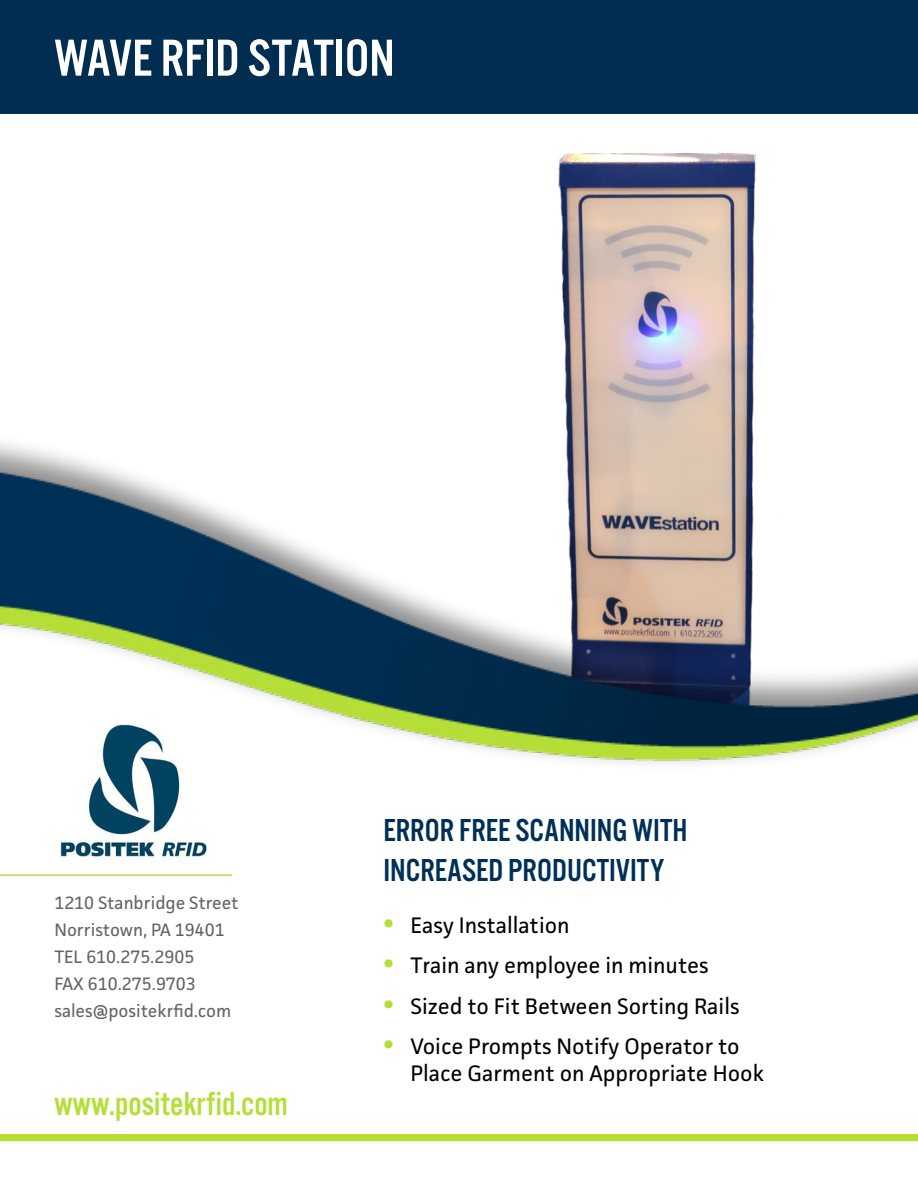
<style>
.page{position:relative;width:918px;height:1188px;background:#fff}
.page>*{position:absolute;margin:0;border:0;box-sizing:border-box;transform-origin:0 0}
.t1{font:54px "Alternate Got No 3 D";color:#fff}
.t2{font:34.5px "Alternate Got No 3 D";color:#b5de37}
.t3{font:33px/39.6px "Alternate Got No 3 D";color:#003057}
.t4{font:22.5px/27px "Facit";color:#000}
.t5{font:18px/27px "Facit";color:#636466}
.s1{font-weight:700;font-size:27px;color:#b5de37}
</style>
<div class="page">
<img style="left:59px;top:776px;width:148px;height:85px">
<div style="left:0;top:1134px;width:918px;height:7px;background:#b5de37"></div>
<hr style="left:0;top:874px;width:232px;height:2px;background:#b5de37">
<img style="left:502px;top:113px;width:316px;height:316px">
<div style="left:0;top:0;width:918px;height:113px;background:#002d50"></div>
<div style="left:0;top:429px;width:918px;height:343px;background:#000;opacity:.44"></div>
<img style="left:0;top:442px;width:918px;height:334px">
<h1 class="t1" style="left:54px;top:30px;width:342px">WAVE RFID STATION</h1>
<p class="t5" style="left:54px;top:889px;width:186px">1210 Stanbridge Street<br>Norristown, PA 19401<br>TEL 610.275.2905<br>FAX 610.275.9703 sales@positekrfid.com</p>
<h2 class="t2" style="left:54px;top:1086px;width:235px">www.positekrfid.com</h2>
<h3 class="t3" style="left:383px;top:810px;width:306px">ERROR FREE SCANNING WITH<br>INCREASED PRODUCTIVITY</h3>
<p class="t4" style="left:383px;top:911px;width:188px"><span class="s1">•</span> Easy Installation</p>
<p class="t4" style="left:383px;top:951px;width:327px"><span class="s1">•</span> Train any employee in minutes</p>
<p class="t4" style="left:383px;top:992px;width:358px"><span class="s1">•</span> Sized to Fit Between Sorting Rails</p>
<p class="t4" style="left:410px;top:1032px;width:355px;text-indent:-27px"><span class="s1">•</span> Voice Prompts Notify Operator to<br>Place Garment on Appropriate Hook</p>
</div>
